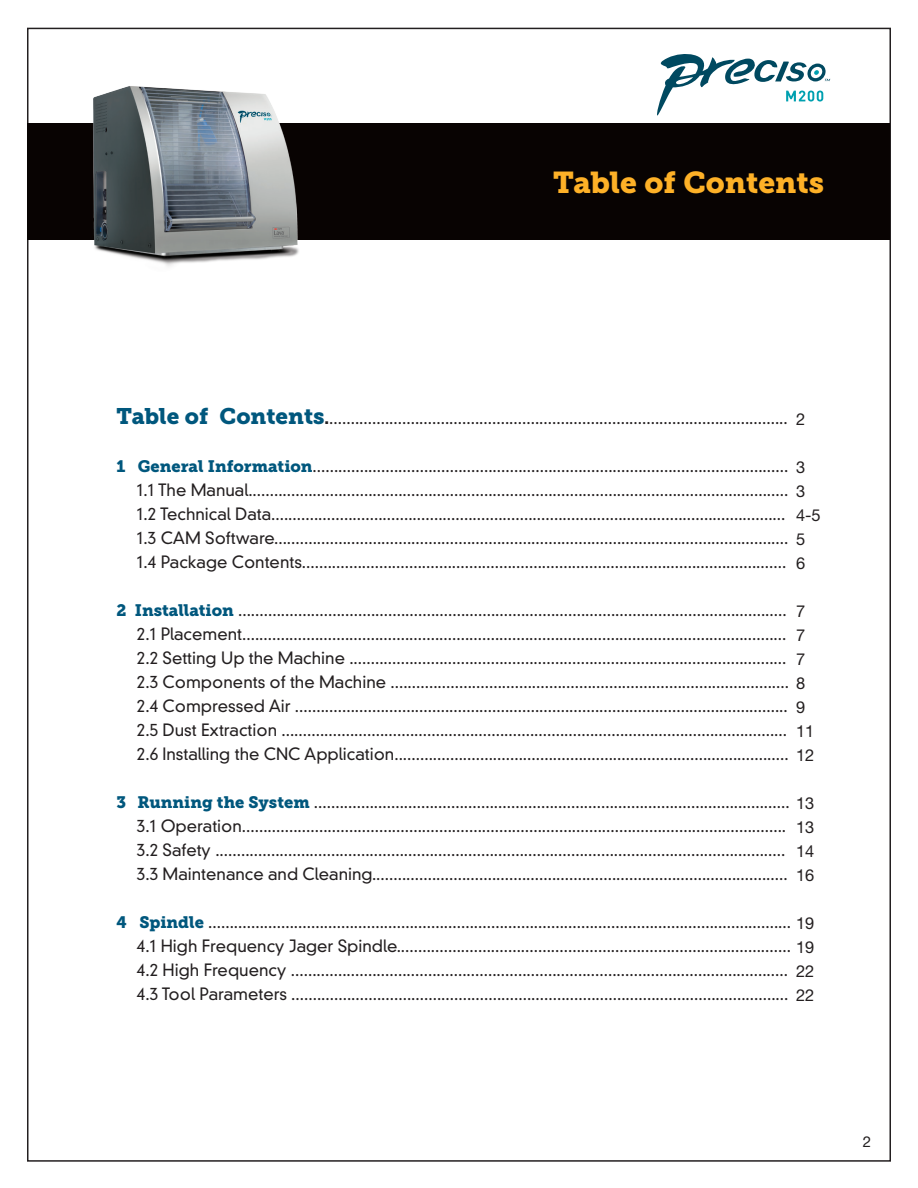
<style>
.page{position:relative;width:918px;height:1188px;background:#fff}
.page>*{position:absolute;margin:0;border:0;box-sizing:border-box;transform-origin:0 0}
.t1{font:30px "Museo Slab 900";color:#feb127}
.t2{font:300 16.5px "DIN Neuzeit Grotesk Std";color:#231f20}
.t3{font:16.5px "Helvetica Neue LT Pro";color:#231f20}
.t4{font:15px "Helvetica Neue LT Pro";color:#231f20}
.s1{font-family:"Museo Slab 900";font-weight:400;font-size:22.35px;color:#00577d}
.s2{font-family:"Museo Slab 900";font-weight:400}
.s3{font-family:"Museo Slab 900";font-weight:400;color:#00577d}
.s4{font-family:"Helvetica Neue LT Pro";font-weight:400}
</style>
<div class="page">
<div style="left:27px;top:123px;width:862px;height:117px;background:#080302"></div>
<img style="left:93px;top:86px;width:206px;height:181px">
<svg style="left:657px;top:54px;width:173px;height:62px"></svg>
<p class="t1" style="left:553px;top:165px;width:273px">Table of Contents</p>
<p class="t2" style="left:117px;top:408px;width:673px"><span class="s1">Table of Contents</span><span class="s2">.</span>...........................................................................................................</p>
<p class="t2" style="left:117px;top:456px;width:673px"><span class="s3">1 General Information</span>...............................................................................................................</p>
<p class="t2" style="left:137px;top:480px;width:653px">1.1 The Manual..............................................................................................................................</p>
<p class="t2" style="left:137px;top:504px;width:650px">1.2 Technical Data........................................................................................................................</p>
<p class="t2" style="left:137px;top:528px;width:653px">1.3 CAM Software........................................................................................................................</p>
<p class="t2" style="left:137px;top:552px;width:651px">1.4 Package Contents.................................................................................................................</p>
<p class="t2" style="left:117px;top:600px;width:672px"><span class="s3">2 Installation</span> ................................................................................................................................</p>
<p class="t2" style="left:137px;top:624px;width:651px">2.1 Placement...............................................................................................................................</p>
<p class="t2" style="left:137px;top:648px;width:651px">2.2 Setting Up the Machine ......................................................................................................</p>
<p class="t2" style="left:137px;top:672px;width:670px">2.3 Components of the Machine ............................................................................................. <span class="s4">8</span></p>
<p class="t2" style="left:137px;top:696px;width:653px">2.4 Compressed Air ...................................................................................................................</p>
<p class="t2" style="left:137px;top:720px;width:652px">2.5 Dust Extraction ......................................................................................................................</p>
<p class="t2" style="left:137px;top:744px;width:679px">2.6 Installing the CNC Application............................................................................................ <span class="s4">12</span></p>
<p class="t2" style="left:117px;top:792px;width:699px"><span class="s3">3 Running the System</span> ............................................................................................................... <span class="s4">13</span></p>
<p class="t2" style="left:137px;top:816px;width:651px">3.1 Operation...............................................................................................................................</p>
<p class="t2" style="left:137px;top:840px;width:650px">3.2 Safety .....................................................................................................................................</p>
<p class="t2" style="left:137px;top:864px;width:652px">3.3 Maintenance and Cleaning.................................................................................................</p>
<p class="t2" style="left:117px;top:912px;width:699px"><span class="s3">4 Spindle</span> ........................................................................................................................................ <span class="s4">19</span></p>
<p class="t2" style="left:137px;top:936px;width:679px">4.1 High Frequency Jager Spindle............................................................................................ <span class="s4">19</span></p>
<p class="t2" style="left:137px;top:960px;width:653px">4.2 High Frequency ....................................................................................................................</p>
<p class="t2" style="left:137px;top:984px;width:653px">4.3 Tool Parameters ....................................................................................................................</p>
<p class="t3" style="left:796px;top:409px;width:11px">2</p>
<p class="t3" style="left:796px;top:457px;width:11px">3</p>
<p class="t3" style="left:796px;top:481px;width:11px">3</p>
<p class="t3" style="left:796px;top:505px;width:26px">4-5</p>
<p class="t3" style="left:796px;top:529px;width:11px">5</p>
<p class="t3" style="left:796px;top:553px;width:11px">6</p>
<p class="t3" style="left:796px;top:601px;width:11px">7</p>
<p class="t3" style="left:796px;top:625px;width:11px">7</p>
<p class="t3" style="left:796px;top:649px;width:11px">7</p>
<p class="t3" style="left:796px;top:697px;width:11px">9</p>
<p class="t3" style="left:796px;top:721px;width:20px">11</p>
<p class="t3" style="left:796px;top:817px;width:20px">13</p>
<p class="t3" style="left:796px;top:841px;width:20px">14</p>
<p class="t3" style="left:796px;top:865px;width:20px">16</p>
<p class="t3" style="left:796px;top:961px;width:20px">22</p>
<p class="t3" style="left:796px;top:985px;width:20px">22</p>
<p class="t4" style="left:863px;top:1132px;width:10px">2</p>
</div>
